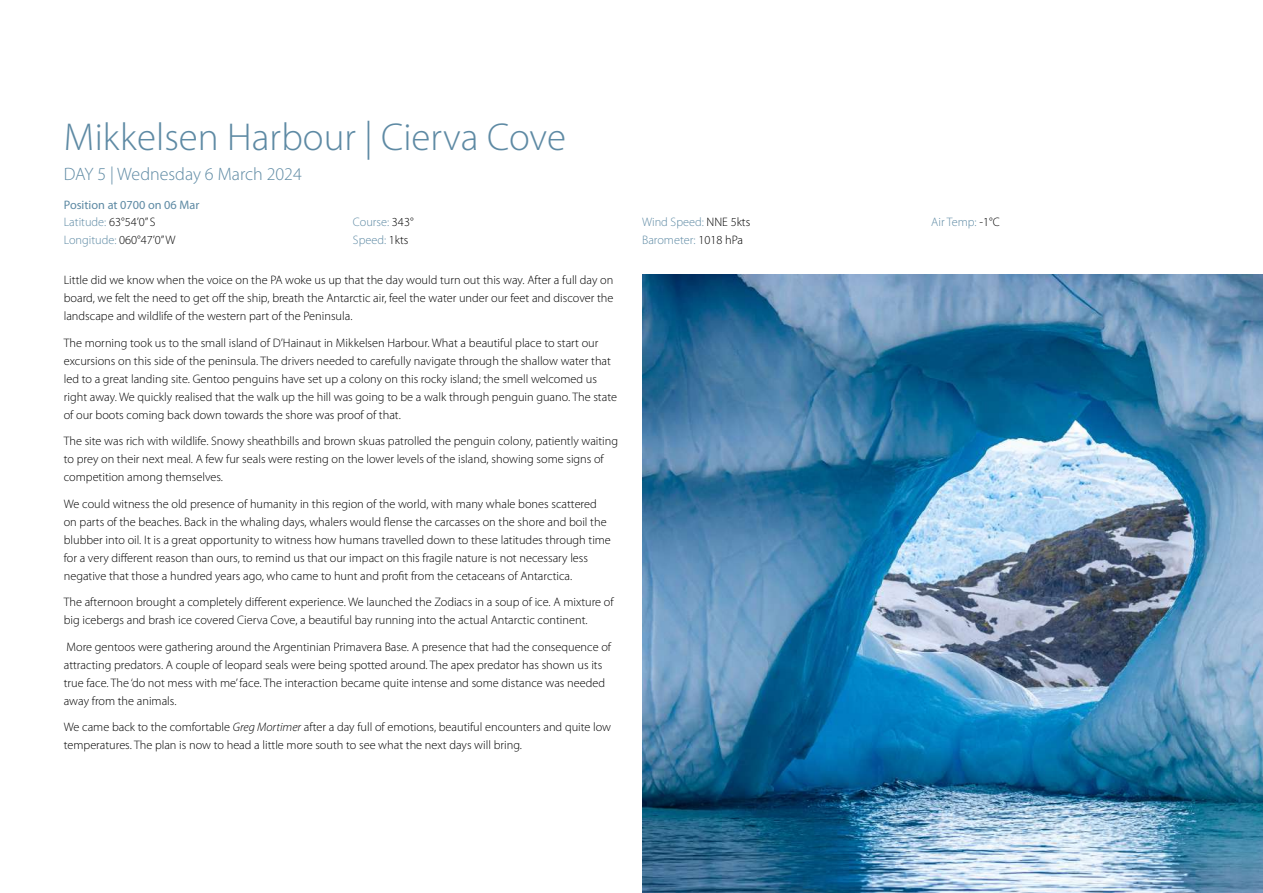
<style>
.page{position:relative;width:1263px;height:893px;background:#fff}
.page>*{position:absolute;margin:0;border:0;box-sizing:border-box;transform-origin:0 0}
.t1{font:300 39px "Myriad Pro";color:#5e8aa4}
.t2{font:300 18px "Myriad Pro";color:#5e8aa4}
.t3{font:300 12.3px/18px "Myriad Pro";color:#000}
.t4{font:300 12.3px/18px "Myriad Pro";color:#5e8aa4}
.t5{font:12.3px/18px "Myriad Pro";color:#5e8aa4}
.s1{font-weight:300}
.s2{font-weight:300;color:#000}
.s3{color:#000}
.s4{font-style:italic}
</style>
<div class="page">
<img style="left:642px;top:275px;width:621px;height:618px">
<h1 class="t1" style="left:64px;top:115px;width:504px">Mikkelsen Harbour | Cierva Cove</h1>
<h2 class="t2" style="left:64px;top:164px;width:240px">DAY 5 | Wednesday 6 March 2024</h2>
<p class="t5" style="left:64px;top:195px;width:137px">Position at 0700 on 06 Mar<br><span class="s1">Latitude:</span> <span class="s2">63°54’0” S<br></span><span class="s1">Longitude:</span> <span class="s2">060°47’0” W</span></p>
<p class="t4" style="left:353px;top:214px;width:62px">Course: <span class="s3">343°<br></span>Speed: <span class="s3">1kts</span></p>
<p class="t4" style="left:642px;top:214px;width:110px">Wind Speed: <span class="s3">NNE 5kts<br></span>Barometer: <span class="s3">1018 hPa</span></p>
<p class="t4" style="left:931px;top:214px;width:70px">Air Temp: <span class="s3">-1°C</span></p>
<p class="t3" style="left:64px;top:271px;width:551px;text-align:justify">Little did we know when the voice on the PA woke us up that the day would turn out this way. After a full day on board, we felt the need to get off the ship, breath the Antarctic air, feel the water under our feet and discover the landscape and wildlife of the western part of the Peninsula.</p>
<p class="t3" style="left:64px;top:334px;width:555px">The morning took us to the small island of D’Hainaut in Mikkelsen Harbour. What a beautiful place to start our excursions on this side of the peninsula. The drivers needed to carefully navigate through the shallow water that led to a great landing site. Gentoo penguins have set up a colony on this rocky island; the smell welcomed us right away. We quickly realised that the walk up the hill was going to be a walk through penguin guano. The state of our boots coming back down towards the shore was proof of that.</p>
<p class="t3" style="left:64px;top:432px;width:556px">The site was rich with wildlife. Snowy sheathbills and brown skuas patrolled the penguin colony, patiently waiting to prey on their next meal. A few fur seals were resting on the lower levels of the island, showing some signs of competition among themselves.</p>
<p class="t3" style="left:64px;top:495px;width:549px">We could witness the old presence of humanity in this region of the world, with many whale bones scattered on parts of the beaches. Back in the whaling days, whalers would flense the carcasses on the shore and boil the blubber into oil. It is a great opportunity to witness how humans travelled down to these latitudes through time for a very different reason than ours, to remind us that our impact on this fragile nature is not necessary less negative that those a hundred years ago, who came to hunt and profit from the cetaceans of Antarctica.</p>
<p class="t3" style="left:64px;top:593px;width:551px">The afternoon brought a completely different experience. We launched the Zodiacs in a soup of ice. A mixture of big icebergs and brash ice covered Cierva Cove, a beautiful bay running into the actual Antarctic continent.</p>
<p class="t3" style="left:64px;top:638px;width:549px">More gentoos were gathering around the Argentinian Primavera Base. A presence that had the consequence of attracting predators. A couple of leopard seals were being spotted around. The apex predator has shown us its true face. The ‘do not mess with me’ face. The interaction became quite intense and some distance was needed away from the animals.</p>
<p class="t3" style="left:64px;top:718px;width:549px">We came back to the comfortable <span class="s4">Greg Mortimer</span> after a day full of emotions, beautiful encounters and quite low temperatures. The plan is now to head a little more south to see what the next days will bring.</p>
</div>
